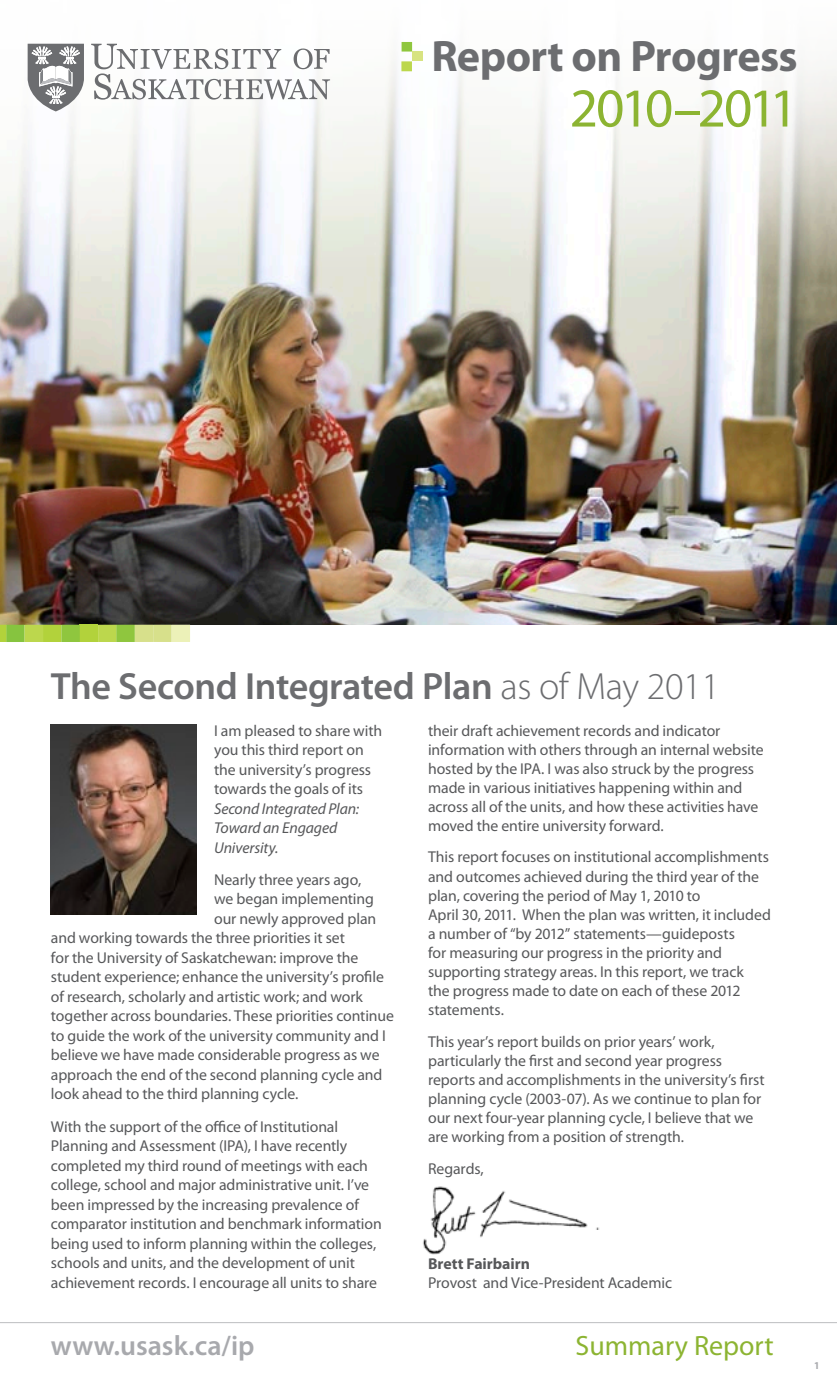
<style>
.page{position:relative;width:837px;height:1386px;background:#fff}
.page>*{position:absolute;margin:0;border:0;box-sizing:border-box;transform-origin:0 0}
.t1{font:55.3px "Myriad Pro";letter-spacing:-.07em;color:#8cb432}
.t2{font:700 44.1px "Myriad Pro";letter-spacing:-.015em;color:#6c6d70}
.t3{font:600 37.98px "Myriad Pro";letter-spacing:-.01em;color:#6c6d70}
.t4{font:600 28px "Myriad Pro";color:#a8a9ad}
.t5{font:28px "Myriad Pro";color:#8cb432}
.t6{font:15.75px/19.1px "Myriad Pro";letter-spacing:-.005em;color:#57585a}
.t7{font:italic 15.75px/19.6px "Myriad Pro";letter-spacing:-.01em;color:#57585a}
.t8{font:700 15.75px "Myriad Pro";color:#57585a}
.t9{font:700 semi-condensed 10.5px "Myriad Pro";color:#a8a9ad}
.s1{font-weight:300}
</style>
<div class="page">
<img style="left:423px;top:1186px;width:176px;height:69px">
<img style="left:0;top:42px;width:837px;height:583px">
<div style="left:401px;top:42px;width:11px;height:10px;background:#8fc63e"></div>
<div style="left:401px;top:61px;width:11px;height:10px;background:#bcd74d"></div>
<div style="left:412px;top:52px;width:10px;height:9px;background:#d7e381"></div>
<img style="left:51px;top:725px;width:146px;height:189px">
<svg style="left:91px;top:44px;width:239px;height:56px"></svg>
<svg style="left:28px;top:44px;width:56px;height:67px"></svg>
<hr style="left:0;top:1322px;width:837px;height:1px;background:#bcbdc0">
<div style="left:135px;top:625px;width:18px;height:17px;background:#d7e08b"></div>
<div style="left:6px;top:625px;width:19px;height:17px;background:#86c43f"></div>
<div style="left:43px;top:625px;width:18px;height:17px;background:#b2d23b"></div>
<div style="left:98px;top:625px;width:19px;height:17px;background:#bcd74d"></div>
<div style="left:80px;top:625px;width:18px;height:17px;background:#b2d23b"></div>
<div style="left:116px;top:625px;width:19px;height:17px;background:#8fc63e"></div>
<div style="left:153px;top:625px;width:19px;height:17px;background:#d7e08b"></div>
<div style="left:172px;top:625px;width:18px;height:17px;background:#ecf1b8"></div>
<div style="left:25px;top:625px;width:18px;height:17px;background:#bcd74d"></div>
<div style="left:61px;top:625px;width:19px;height:17px;background:#8fc63e"></div>
<div style="left:0;top:625px;width:6px;height:17px;background:#b2d23b"></div>
<h2 class="t2" style="left:431px;top:32px;width:368px">Report on Progress</h2>
<h1 class="t1" style="left:569px;top:78px;width:230px">2010–2011</h1>
<h3 class="t3" style="left:51px;top:665px;width:670px">The Second Integrated Plan <span class="s1">as of May 2011</span></h3>
<p class="t6" style="left:214px;top:721px;width:169px;line-height:19.6px">I am pleased to share with you this third report on the university’s progress towards the goals of its</p>
<p class="t7" style="left:214px;top:799px;width:147px">Second Integrated Plan:<br>Toward an Engaged<br>University.</p>
<p class="t6" style="left:214px;top:870px;width:149px">Nearly three years ago,</p>
<p class="t6" style="left:214px;top:890px;width:161px">we began implementing</p>
<p class="t6" style="left:214px;top:909px;width:164px">our newly approved plan</p>
<p class="t6" style="left:51px;top:929px;width:295px">and working towards the three priorities it set</p>
<p class="t6" style="left:51px;top:948px;width:309px">for the University of Saskatchewan: improve the</p>
<p class="t6" style="left:51px;top:968px;width:334px">student experience; enhance the university’s profile</p>
<p class="t6" style="left:51px;top:987px;width:313px">of research, scholarly and artistic work; and work</p>
<p class="t6" style="left:51px;top:1007px;width:344px">together across boundaries. These priorities continue</p>
<p class="t6" style="left:51px;top:1026px;width:336px">to guide the work of the university community and I</p>
<p class="t6" style="left:51px;top:1046px;width:330px">believe we have made considerable progress as we</p>
<p class="t6" style="left:51px;top:1065px;width:333px">approach the end of the second planning cycle and</p>
<p class="t6" style="left:51px;top:1085px;width:249px">look ahead to the third planning cycle.</p>
<p class="t6" style="left:51px;top:1117px;width:332px;line-height:19.6px">With the support of the office of Institutional Planning and Assessment (IPA), I have recently completed my third round of meetings with each college, school and major administrative unit. I’ve been impressed by the increasing prevalence of comparator institution and benchmark information being used to inform planning within the colleges, schools and units, and the development of unit achievement records. I encourage all units to share</p>
<h3 class="t4" style="left:51px;top:1330px;width:205px">www.usask.ca/ip</h3>
<p class="t6" style="left:428px;top:721px;width:337px">their draft achievement records and indicator information with others through an internal website hosted by the IPA. I was also struck by the progress made in various initiatives happening within and across all of the units, and how these activities have moved the entire university forward.</p>
<p class="t6" style="left:428px;top:848px;width:344px">This report focuses on institutional accomplishments and outcomes achieved during the third year of the plan, covering the period of May 1, 2010 to<br>April 30, 2011. When the plan was written, it included a number of “by 2012” statements—guideposts<br>for measuring our progress in the priority and supporting strategy areas. In this report, we track<br>the progress made to date on each of these 2012 statements.</p>
<p class="t6" style="left:428px;top:1032px;width:338px">This year’s report builds on prior years’ work, particularly the first and second year progress reports and accomplishments in the university’s first planning cycle (2003-07). As we continue to plan for our next four-year planning cycle, I believe that we are working from a position of strength.</p>
<p class="t6" style="left:428px;top:1159px;width:57px">Regards,</p>
<p class="t8" style="left:428px;top:1254px;width:103px">Brett Fairbairn</p>
<p class="t6" style="left:428px;top:1273px;width:245px">Provost and Vice-President Academic</p>
<h3 class="t5" style="left:575px;top:1330px;width:200px">Summary Report</h3>
<p class="t9" style="left:814px;top:1359px;width:7px">1</p>
</div>
